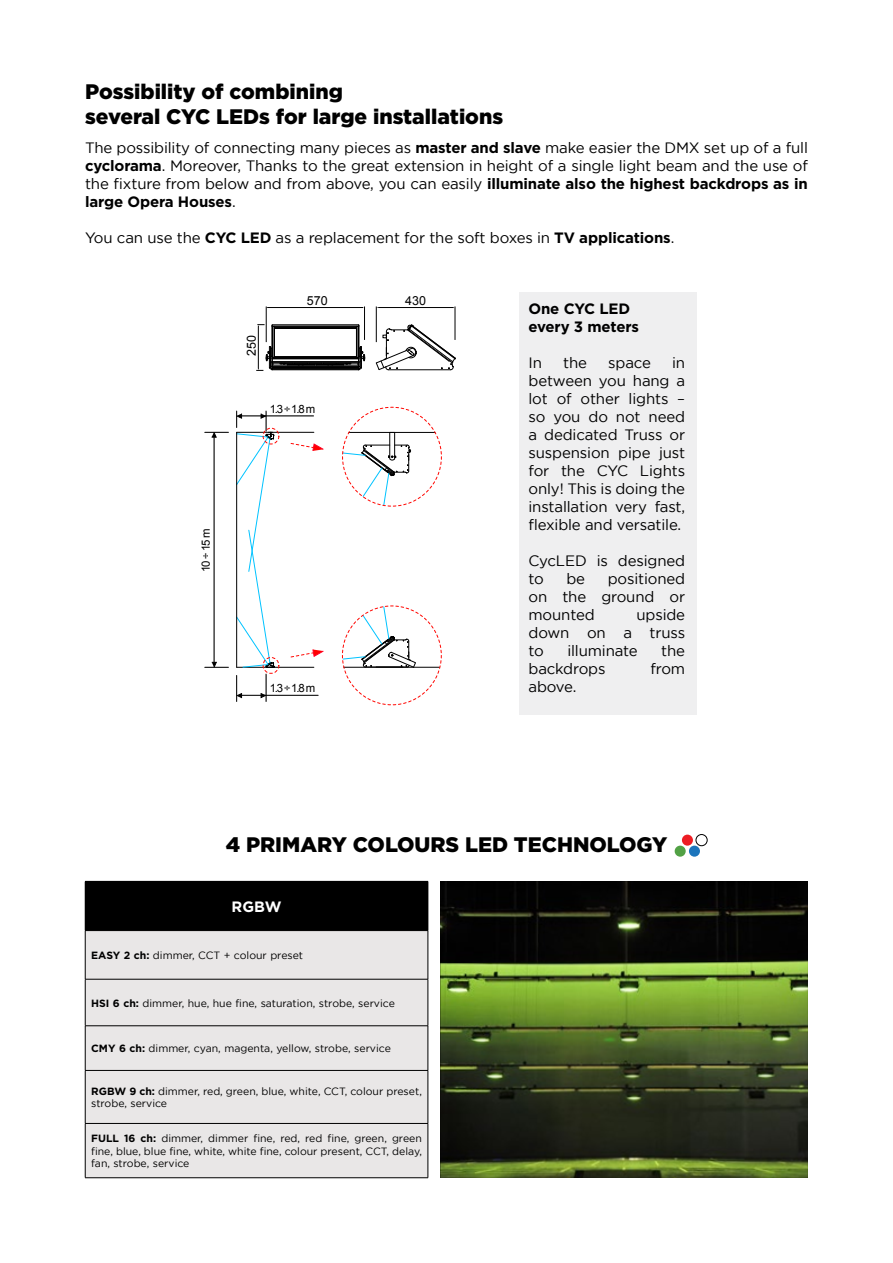
<style>
.page{position:relative;width:893px;height:1263px;background:#fff}
.page>*{position:absolute;margin:0;border:0;box-sizing:border-box;transform-origin:0 0}
.t1{font:900 21px/25.2px "Gotham";color:#000}
.t2{font:15px/18px "Gotham";letter-spacing:-.01em;color:#000;text-align:justify}
.t3{font:700 15px/18px "Gotham";letter-spacing:-.01em;color:#000}
.t4{font:700 15px "Gotham";color:#fff}
.t5{font:12.45px "Arial";color:#000}
.t6{font:11.4px "Arial";color:#000}
.t7{font:10.5px/12.6px "Gotham";color:#000}
.s1{font-weight:700}
</style>
<div class="page">
<img style="left:440px;top:881px;width:368px;height:297px">
<hr style="left:272px;top:326px;width:1px;height:32px;background:#000">
<hr style="left:274px;top:326px;width:1px;height:31px;background:#000">
<hr style="left:275px;top:328px;width:81px;height:1px;background:#000">
<hr style="left:275px;top:327px;width:81px;height:1px;background:#000">
<hr style="left:272px;top:326px;width:87px;height:1px;background:#000">
<hr style="left:272px;top:324px;width:87px;height:1px;background:#000">
<hr style="left:356px;top:326px;width:1px;height:31px;background:#000">
<hr style="left:358px;top:326px;width:1px;height:32px;background:#000">
<hr style="left:359px;top:326px;width:1px;height:37px;background:#000">
<hr style="left:267px;top:307px;width:96px;height:1px;background:#000">
<hr style="left:266px;top:306px;width:1px;height:36px;background:#000">
<hr style="left:364px;top:306px;width:1px;height:34px;background:#000">
<hr style="left:258px;top:326px;width:1px;height:43px;background:#000">
<svg style="left:257px;top:324px;width:8px;height:3px"></svg>
<hr style="left:378px;top:307px;width:76px;height:1px;background:#000">
<hr style="left:376px;top:306px;width:1px;height:36px;background:#000">
<hr style="left:455px;top:306px;width:1px;height:34px;background:#000">
<svg style="left:256px;top:346px;width:109px;height:25px"></svg>
<svg style="left:376px;top:325px;width:80px;height:45px"></svg>
<hr style="left:237px;top:432px;width:77px;height:1px;background:#000">
<hr style="left:237px;top:667px;width:77px;height:1px;background:#000">
<hr style="left:349px;top:432px;width:86px;height:1px;background:#000">
<svg style="left:343px;top:432px;width:68px;height:74px"></svg>
<svg style="left:343px;top:607px;width:73px;height:61px"></svg>
<hr style="left:242px;top:695px;width:76px;height:1px;background:#000">
<hr style="left:214px;top:437px;width:1px;height:225px;background:#000">
<hr style="left:242px;top:416px;width:72px;height:1px;background:#000">
<div style="left:263px;top:428px;width:16px;height:16px;border:1px dashed #ff0600;border-radius:50%"></div>
<div style="left:263px;top:657px;width:16px;height:17px;border:1px dashed #ff0600;border-radius:50%"></div>
<hr style="left:344px;top:667px;width:95px;height:1px;background:#000">
<svg style="left:290px;top:649px;width:33px;height:9px"></svg>
<svg style="left:290px;top:443px;width:33px;height:8px"></svg>
<svg style="left:236px;top:411px;width:39px;height:257px"></svg>
<svg style="left:236px;top:675px;width:6px;height:26px"></svg>
<svg style="left:261px;top:674px;width:6px;height:27px"></svg>
<svg style="left:205px;top:432px;width:23px;height:6px"></svg>
<svg style="left:205px;top:662px;width:23px;height:6px"></svg>
<div style="left:519px;top:292px;width:178px;height:422px;background:#efeff0"></div>
<div style="left:85px;top:881px;width:343px;height:49px;background:#000"></div>
<div style="left:86px;top:931px;width:342px;height:246px;background:#e9e7e7"></div>
<hr style="left:85px;top:979px;width:343px;height:1px;background:#000">
<hr style="left:85px;top:1025px;width:343px;height:1px;background:#000">
<hr style="left:85px;top:1070px;width:343px;height:1px;background:#000">
<hr style="left:428px;top:881px;width:1px;height:49px;background:#000">
<hr style="left:85px;top:930px;width:343px;height:1px;background:#000">
<hr style="left:85px;top:931px;width:1px;height:48px;background:#000">
<hr style="left:428px;top:931px;width:1px;height:48px;background:#000">
<hr style="left:85px;top:979px;width:1px;height:46px;background:#000">
<hr style="left:428px;top:979px;width:1px;height:46px;background:#000">
<hr style="left:85px;top:1026px;width:1px;height:44px;background:#000">
<hr style="left:428px;top:1026px;width:1px;height:44px;background:#000">
<hr style="left:85px;top:1070px;width:1px;height:53px;background:#000">
<hr style="left:428px;top:1070px;width:1px;height:53px;background:#000">
<hr style="left:85px;top:1123px;width:1px;height:54px;background:#000">
<hr style="left:428px;top:1123px;width:1px;height:54px;background:#000">
<hr style="left:85px;top:1123px;width:343px;height:1px;background:#000">
<hr style="left:85px;top:1177px;width:343px;height:1px;background:#000">
<div style="left:682px;top:835px;width:11px;height:11px;background:#ed1d24;border-radius:50%"></div>
<div style="left:675px;top:846px;width:11px;height:11px;background:#52a145;border-radius:50%"></div>
<div style="left:689px;top:846px;width:11px;height:11px;background:#1c75bc;border-radius:50%"></div>
<div style="left:696px;top:834px;width:11px;height:12px;border:1px solid #000;border-radius:50%"></div>
<h1 class="t1" style="left:85px;top:78px;width:420px">Possibility of combining<br>several CYC LEDs for large installations</h1>
<p class="t2" style="left:85px;top:139px;width:724px">The possibility of connecting many pieces as <span class="s1">master and slave</span> make easier the DMX set up of a full <span class="s1">cyclorama</span>. Moreover, Thanks to the great extension in height of a single light beam and the use of the fixture from below and from above, you can easily <span class="s1">illuminate also the highest backdrops as in large Opera Houses</span>.</p>
<p class="t2" style="left:85px;top:229px;width:591px">You can use the <span class="s1">CYC LED</span> as a replacement for the soft boxes in <span class="s1">TV applications</span>.</p>
<p class="t5" style="left:245px;top:356px;width:22px;rotate:-90deg">250</p>
<p class="t5" style="left:307px;top:294px;width:22px">570</p>
<p class="t5" style="left:405px;top:294px;width:22px">430</p>
<p class="t6" style="left:270px;top:403px;width:47px">1.3 ÷ 1.8 m</p>
<p class="t6" style="left:200px;top:572px;width:45px;rotate:-90deg">10 ÷ 15 m</p>
<p class="t6" style="left:270px;top:682px;width:47px">1.3 ÷ 1.8 m</p>
<p class="t3" style="left:528px;top:300px;width:112px">One CYC LED every 3 meters</p>
<p class="t2" style="left:528px;top:354px;width:15px">In</p>
<p class="t2" style="left:563px;top:354px;width:25px">the</p>
<p class="t2" style="left:608px;top:354px;width:44px">space</p>
<p class="t2" style="left:528px;top:354px;width:158px;text-indent:144px">in between you hang a lot of other lights – so you do not need a dedicated Truss or suspension pipe just for the CYC Lights only! This is doing the installation very fast, flexible and versatile.</p>
<p class="t2" style="left:528px;top:552px;width:158px">CycLED is designed to</p>
<p class="t2" style="left:528px;top:570px;width:158px;text-indent:79px">positioned on the ground or mounted</p>
<p class="t2" style="left:566px;top:570px;width:20px">be</p>
<p class="t2" style="left:528px;top:606px;width:158px;text-indent:108px">upside down on a truss to</p>
<p class="t2" style="left:567px;top:642px;width:72px">illuminate</p>
<p class="t2" style="left:661px;top:642px;width:25px">the</p>
<p class="t2" style="left:528px;top:660px;width:78px">backdrops</p>
<p class="t2" style="left:650px;top:660px;width:36px">from</p>
<p class="t2" style="left:528px;top:678px;width:49px">above.</p>
<h1 class="t1" style="left:226px;top:832px;width:443px">4 PRIMARY COLOURS LED TECHNOLOGY</h1>
<p class="t4" style="left:232px;top:897px;width:52px">RGBW</p>
<p class="t7" style="left:91px;top:949px;width:213px"><span class="s1">EASY 2 ch:</span> dimmer, CCT + colour preset</p>
<p class="t7" style="left:91px;top:996px;width:305px"><span class="s1">HSI 6 ch:</span> dimmer, hue, hue fine, saturation, strobe, service</p>
<p class="t7" style="left:91px;top:1042px;width:301px"><span class="s1">CMY 6 ch:</span> dimmer, cyan, magenta, yellow, strobe, service</p>
<p class="t7" style="left:91px;top:1085px;width:332px"><span class="s1">RGBW 9 ch:</span> dimmer, red, green, blue, white, CCT, colour preset, strobe, service</p>
<p class="t7" style="left:91px;top:1132px;width:332px;text-align:justify"><span class="s1">FULL 16 ch:</span> dimmer, dimmer fine, red, red fine, green, green fine, blue, blue fine, white, white fine, colour present, CCT, delay, fan, strobe, service</p>
</div>
